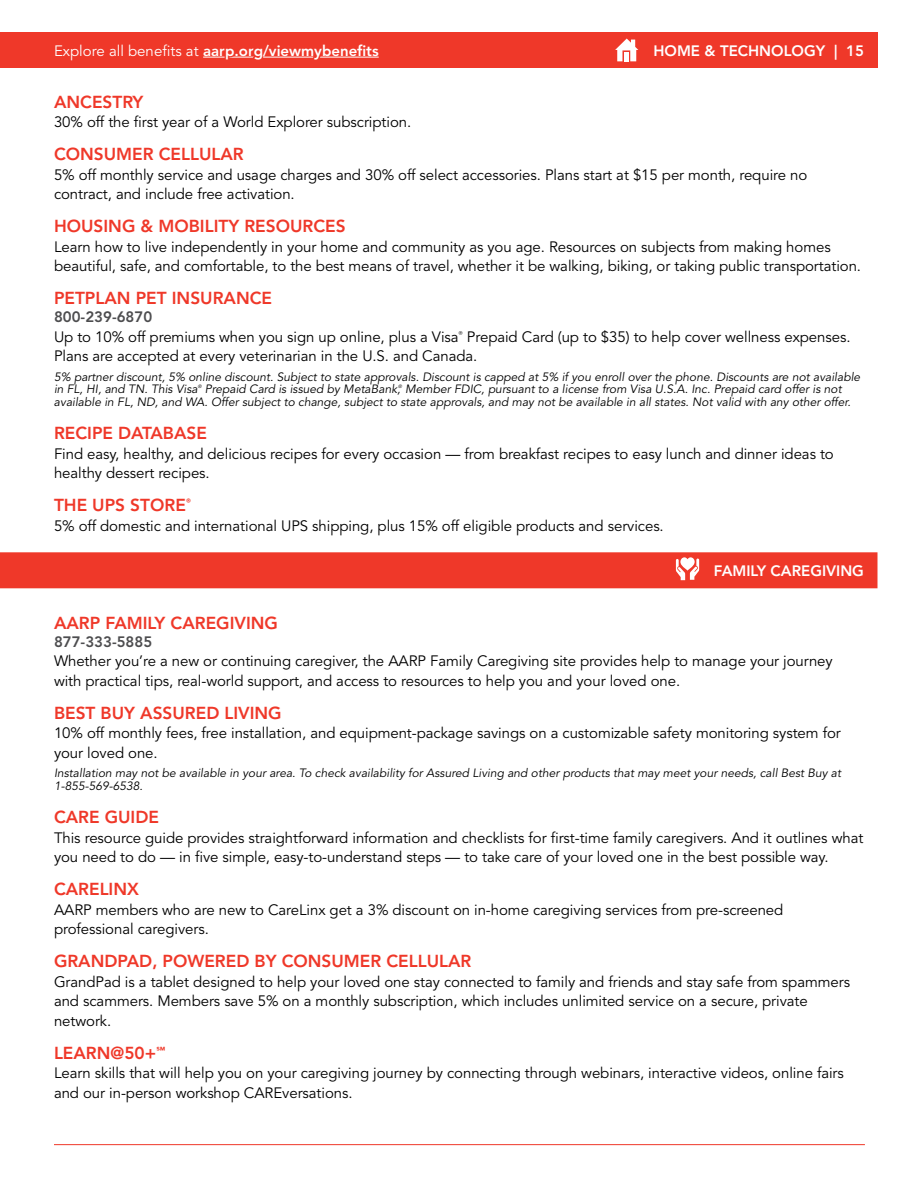
<style>
.page{position:relative;width:918px;height:1188px;background:#fff}
.page>*{position:absolute;margin:0;border:0;box-sizing:border-box;transform-origin:0 0}
.t1{font:800 17.25px "Avenir LT Std";color:#ef3829}
.t2{font:15px/19.5px "Avenir LT Std";letter-spacing:-.005em;color:#000}
.t3{font:800 15px "Avenir LT Std";color:#fff}
.t4{font:800 15px "Avenir LT Std";color:#4d4d4f}
.t5{font:italic 12px/12.8px "Avenir LT Std";color:#000}
.t6{font:italic 4.8px "Avenir LT Std";color:#000}
.s1{font-weight:400}
</style>
<div class="page">
<hr style="left:54px;top:1144px;width:811px;height:1px;background:#ef3829">
<div style="left:0;top:552px;width:878px;height:36px;background:#ef3829"></div>
<svg style="left:676px;top:557px;width:23px;height:23px"></svg>
<div style="left:0;top:32px;width:878px;height:36px;background:#ef3829"></div>
<hr style="left:203px;top:57px;width:176px;height:1px;background:#fff">
<svg style="left:223px;top:56px;width:14px;height:2px"></svg>
<svg style="left:250px;top:56px;width:15px;height:2px"></svg>
<svg style="left:310px;top:56px;width:16px;height:2px"></svg>
<svg style="left:615px;top:39px;width:23px;height:22px"></svg>
<p class="t3" style="left:54px;top:42px;width:326px"><span class="s1">Explore all benefits at</span> aarp.org/viewmybenefits</p>
<p class="t3" style="left:653px;top:42px;width:212px">HOME &amp; TECHNOLOGY | 15</p>
<p class="t1" style="left:54px;top:91px;width:91px">ANCESTRY</p>
<p class="t2" style="left:54px;top:113px;width:359px">30% off the first year of a World Explorer subscription.</p>
<p class="t1" style="left:54px;top:144px;width:191px">CONSUMER CELLULAR</p>
<p class="t2" style="left:54px;top:165px;width:755px">5% off monthly service and usage charges and 30% off select accessories. Plans start at $15 per month, require no contract, and include free activation.</p>
<p class="t1" style="left:54px;top:216px;width:293px">HOUSING &amp; MOBILITY RESOURCES</p>
<p class="t2" style="left:54px;top:237px;width:809px">Learn how to live independently in your home and community as you age. Resources on subjects from making homes beautiful, safe, and comfortable, to the best means of travel, whether it be walking, biking, or taking public transportation.</p>
<p class="t1" style="left:54px;top:288px;width:220px">PETPLAN PET INSURANCE</p>
<p class="t4" style="left:54px;top:308px;width:100px">800-239-6870</p>
<p class="t2" style="left:54px;top:327px;width:798px">Up to 10% off premiums when you sign up online, plus a Visa® Prepaid Card (up to $35) to help cover wellness expenses.<br>Plans are accepted at every veterinarian in the U.S. and Canada.</p>
<p class="t5" style="left:54px;top:370px;width:808px">5% partner discount, 5% online discount. Subject to state approvals. Discount is capped at 5% if you enroll over the phone. Discounts are not available in FL, HI, and TN. This Visa</p>
<p class="t6" style="left:198px;top:384px;width:5px">®</p>
<p class="t5" style="left:205px;top:383px;width:638px">Prepaid Card is issued by MetaBank, Member FDIC, pursuant to a license from Visa U.S.A. Inc. Prepaid card offer is not</p>
<p class="t6" style="left:398px;top:384px;width:5px">®</p>
<p class="t5" style="left:54px;top:396px;width:798px">available in FL, ND, and WA. Offer subject to change, subject to state approvals, and may not be available in all states. Not valid with any other offer.</p>
<p class="t1" style="left:54px;top:423px;width:155px">RECIPE DATABASE</p>
<p class="t2" style="left:54px;top:444px;width:781px">Find easy, healthy, and delicious recipes for every occasion — from breakfast recipes to easy lunch and dinner ideas to healthy dessert recipes.</p>
<p class="t1" style="left:54px;top:495px;width:139px">THE UPS STORE®</p>
<p class="t2" style="left:54px;top:516px;width:611px">5% off domestic and international UPS shipping, plus 15% off eligible products and services.</p>
<p class="t3" style="left:714px;top:561px;width:152px">FAMILY CAREGIVING</p>
<p class="t1" style="left:54px;top:613px;width:225px">AARP FAMILY CAREGIVING</p>
<p class="t4" style="left:54px;top:633px;width:100px">877-333-5885</p>
<p class="t2" style="left:54px;top:652px;width:780px">Whether you’re a new or continuing caregiver, the AARP Family Caregiving site provides help to manage your journey with practical tips, real-world support, and access to resources to help you and your loved one.</p>
<p class="t1" style="left:54px;top:703px;width:229px">BEST BUY ASSURED LIVING</p>
<p class="t2" style="left:54px;top:724px;width:788px">10% off monthly fees, free installation, and equipment-package savings on a customizable safety monitoring system for your loved one.</p>
<p class="t5" style="left:54px;top:767px;width:789px">Installation may not be available in your area. To check availability for Assured Living and other products that may meet your needs, call Best Buy at<br>1-855-569-6538.</p>
<p class="t1" style="left:54px;top:807px;width:107px">CARE GUIDE</p>
<p class="t2" style="left:54px;top:828px;width:811px">This resource guide provides straightforward information and checklists for first-time family caregivers. And it outlines what you need to do — in five simple, easy-to-understand steps — to take care of your loved one in the best possible way.</p>
<p class="t1" style="left:54px;top:879px;width:86px">CARELINX</p>
<p class="t2" style="left:54px;top:900px;width:731px">AARP members who are new to CareLinx get a 3% discount on in-home caregiving services from pre-screened professional caregivers.</p>
<p class="t1" style="left:54px;top:951px;width:419px">GRANDPAD, POWERED BY CONSUMER CELLULAR</p>
<p class="t2" style="left:54px;top:972px;width:798px">GrandPad is a tablet designed to help your loved one stay connected to family and friends and stay safe from spammers and scammers. Members save 5% on a monthly subscription, which includes unlimited service on a secure, private network.</p>
<p class="t1" style="left:54px;top:1042px;width:113px">LEARN@50+`</p>
<p class="t2" style="left:54px;top:1064px;width:791px">Learn skills that will help you on your caregiving journey by connecting through webinars, interactive videos, online fairs and our in-person workshop CAREversations.</p>
</div>
